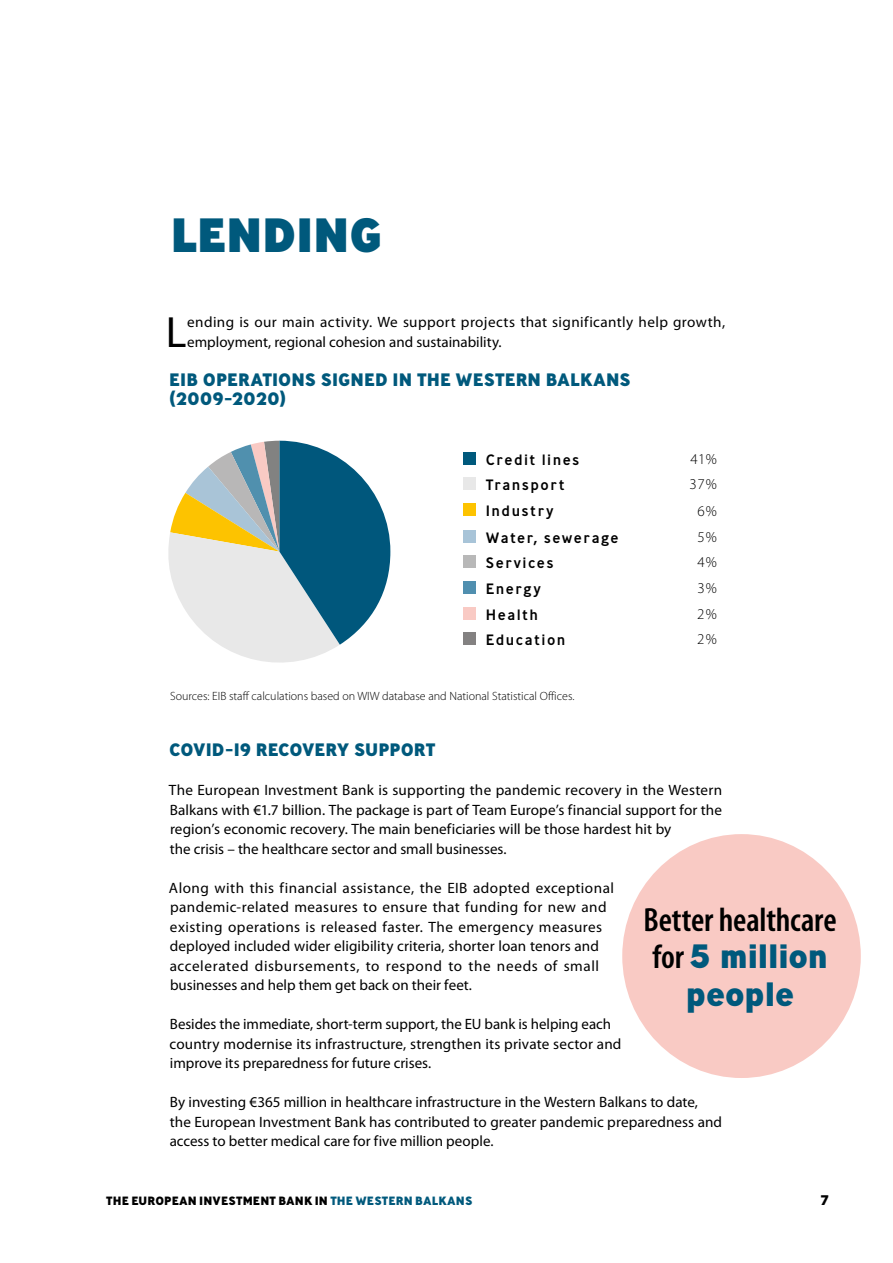
<style>
.page{position:relative;width:893px;height:1263px;background:#fff}
.page>*{position:absolute;margin:0;border:0;box-sizing:border-box;transform-origin:0 0}
.t1{font:800 48px "Ministry";letter-spacing:-.005em;color:#00597c}
.t2{font:43.95px "Myriad Pro";color:#000}
.t3{font:800 33.75px/37.5px "Ministry";letter-spacing:-.005em;color:#00597c;text-align:center}
.t4{font:600 condensed 33.75px "Myriad Pro";letter-spacing:-.005em;color:#000}
.t5{font:800 18px/19.5px "Ministry";letter-spacing:.005em;color:#00597c}
.t6{font:15px/19.5px "Myriad Pro";letter-spacing:.005em;color:#000}
.t7{font:15px/19.5px "Myriad Pro";letter-spacing:.03em;color:#000}
.t8{font:500 15px "Ministry";letter-spacing:.095em;color:#000}
.t9{font:300 15px "Myriad Pro";color:#000}
.t10{font:900 15px "Myriad Pro";color:#000}
.t11{font:300 12px "Myriad Pro";color:#000}
.t12{font:800 12px "Ministry";letter-spacing:.01em;color:#000}
.s1{font-family:"Myriad Pro";font-weight:600;font-stretch:condensed;color:#000}
.s2{color:#00597c}
</style>
<div class="page">
<svg style="left:168px;top:441px;width:222px;height:222px"></svg>
<div style="left:463px;top:452px;width:13px;height:13px;background:#00597c"></div>
<div style="left:463px;top:477px;width:13px;height:13px;background:#e8e8e8"></div>
<div style="left:463px;top:503px;width:13px;height:13px;background:#fdc300"></div>
<div style="left:463px;top:530px;width:13px;height:13px;background:#a8c4d8"></div>
<div style="left:463px;top:555px;width:13px;height:13px;background:#b8b8b8"></div>
<div style="left:463px;top:581px;width:13px;height:13px;background:#508faf"></div>
<div style="left:463px;top:607px;width:13px;height:12px;background:#f9cac4"></div>
<div style="left:463px;top:632px;width:13px;height:13px;background:#838181"></div>
<div style="left:622px;top:834px;width:239px;height:244px;background:#f9cac4;border-radius:50%"></div>
<h1 class="t1" style="left:171px;top:203px;width:214px">LENDING</h1>
<h2 class="t2" style="left:166px;top:308px;width:22px">L</h2>
<p class="t6" style="left:187px;top:313px;width:539px">ending is our main activity. We support projects that significantly help growth, employment, regional cohesion and sustainability.</p>
<p class="t5" style="left:169px;top:369px;width:463px">EIB OPERATIONS SIGNED IN THE WESTERN BALKANS (2009-2020)</p>
<p class="t8" style="left:486px;top:450px;width:95px">Credit lines</p>
<p class="t9" style="left:691px;top:450px;width:28px">41%</p>
<p class="t8" style="left:486px;top:475px;width:80px">Transport</p>
<p class="t9" style="left:689px;top:476px;width:29px">37%</p>
<p class="t8" style="left:486px;top:502px;width:69px">Industry</p>
<p class="t9" style="left:697px;top:502px;width:21px">6%</p>
<p class="t8" style="left:486px;top:528px;width:134px">Water, sewerage</p>
<p class="t9" style="left:698px;top:528px;width:21px">5%</p>
<p class="t8" style="left:486px;top:553px;width:69px">Services</p>
<p class="t9" style="left:697px;top:554px;width:21px">4%</p>
<p class="t8" style="left:486px;top:579px;width:57px">Energy</p>
<p class="t9" style="left:697px;top:580px;width:21px">3%</p>
<p class="t8" style="left:486px;top:605px;width:54px">Health</p>
<p class="t9" style="left:697px;top:605px;width:21px">2%</p>
<p class="t8" style="left:486px;top:630px;width:81px">Education</p>
<p class="t9" style="left:697px;top:631px;width:21px">2%</p>
<p class="t11" style="left:170px;top:689px;width:406px">Sources: EIB staff calculations based on WIW database and National Statistical Offices.</p>
<p class="t5" style="left:169px;top:739px;width:268px">COVID-19 RECOVERY SUPPORT</p>
<p class="t6" style="left:169px;top:781px;width:555px">The European Investment Bank is supporting the pandemic recovery in the Western Balkans with €1.7 billion. The package is part of Team Europe’s financial support for the region’s economic recovery. The main beneficiaries will be those hardest hit by<br>the crisis – the healthcare sector and small businesses.</p>
<p class="t7" style="left:169px;top:878px;width:447px">Along with this financial assistance, the EIB adopted exceptional pandemic-related measures to ensure that funding for new and existing operations is released faster. The emergency measures deployed included wider eligibility criteria, shorter loan tenors and accelerated disbursements, to respond to the needs of small businesses and help them get back on their feet.</p>
<p class="t6" style="left:170px;top:1015px;width:453px">Besides the immediate, short-term support, the EU bank is helping each country modernise its infrastructure, strengthen its private sector and improve its preparedness for future crises.</p>
<p class="t6" style="left:170px;top:1093px;width:554px">By investing €365 million in healthcare infrastructure in the Western Balkans to date, the European Investment Bank has contributed to greater pandemic preparedness and access to better medical care for five million people.</p>
<h3 class="t4" style="left:644px;top:901px;width:195px">Better healthcare</h3>
<h3 class="t3" style="left:652px;top:937px;width:177px"><span class="s1">for</span> 5 million people</h3>
<p class="t12" style="left:106px;top:1192px;width:368px">THE EUROPEAN INVESTMENT BANK IN <span class="s2">THE WESTERN BALKANS</span></p>
<p class="t10" style="left:821px;top:1191px;width:10px">7</p>
</div>
